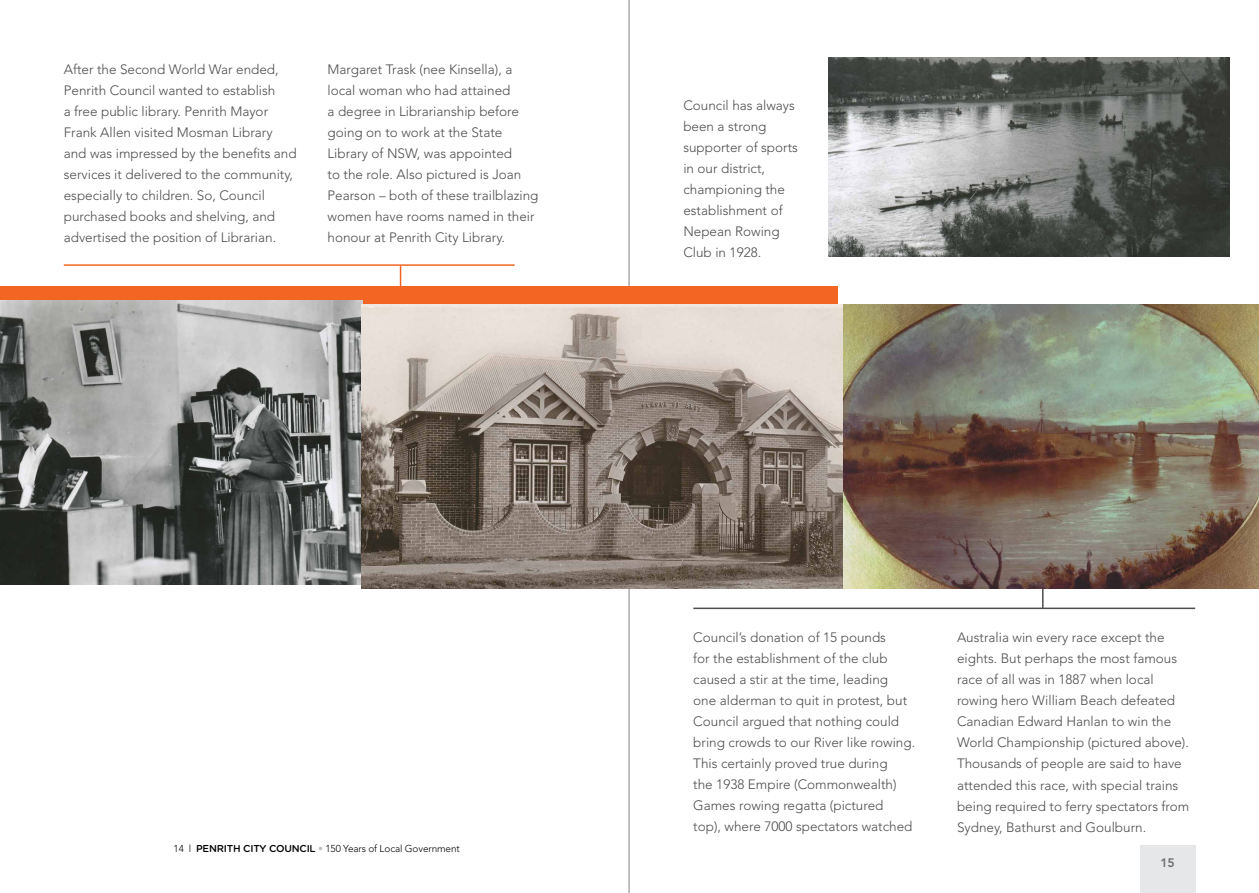
<style>
.page{position:relative;width:1259px;height:893px;background:#fff}
.page>*{position:absolute;margin:0;border:0;box-sizing:border-box;transform-origin:0 0}
.t1{font:300 13.5px/21px "Avenir LT Std";color:#4d4d4f}
.t2{font:800 12.15px "Avenir LT Std";color:#6d6e71}
.t3{font:300 10.05px "Avenir LT Std";letter-spacing:-.01em;color:#000}
.s1{font-family:"Gotham Rounded";font-weight:500}
.s2{color:#bcbec0}
</style>
<div class="page">
<div style="left:1140px;top:845px;width:55px;height:48px;background:#e6e7e8"></div>
<hr style="left:628px;top:0;width:1px;height:893px;background:#000101">
<hr style="left:1042px;top:577px;width:1px;height:31px;background:#4d4d4f">
<hr style="left:693px;top:608px;width:502px;height:1px;background:#4d4d4f">
<div style="left:0;top:287px;width:838px;height:21px;background:#f26522"></div>
<hr style="left:400px;top:265px;width:1px;height:31px;background:#f26522">
<hr style="left:64px;top:264px;width:450px;height:2px;background:#f26522">
<img style="left:0;top:301px;width:363px;height:284px">
<img style="left:842px;top:304px;width:417px;height:285px">
<img style="left:361px;top:304px;width:481px;height:285px">
<img style="left:828px;top:57px;width:401px;height:200px">
<p class="t1" style="left:64px;top:59px;width:234px">After the Second World War ended, Penrith Council wanted to establish<br>a free public library. Penrith Mayor Frank Allen visited Mosman Library and was impressed by the benefits and services it delivered to the community, especially to children. So, Council purchased books and shelving, and advertised the position of Librarian.</p>
<p class="t1" style="left:327px;top:59px;width:212px">Margaret Trask (nee Kinsella), a local woman who had attained<br>a degree in Librarianship before going on to work at the State<br>Library of NSW, was appointed<br>to the role. Also pictured is Joan<br>Pearson – both of these trailblazing women have rooms named in their honour at Penrith City Library.</p>
<p class="t1" style="left:683px;top:95px;width:116px">Council has always been a strong supporter of sports in our district, championing the establishment of<br>Nepean Rowing<br>Club in 1928.</p>
<p class="t3" style="left:174px;top:843px;width:288px">14 l <span class="s1">PENRITH CITY COUNCIL</span> <span class="s2">•</span> 150 Years of Local Government</p>
<p class="t1" style="left:693px;top:627px;width:223px">Council’s donation of 15 pounds<br>for the establishment of the club caused a stir at the time, leading<br>one alderman to quit in protest, but Council argued that nothing could bring crowds to our River like rowing.<br>This certainly proved true during<br>the 1938 Empire (Commonwealth)<br>Games rowing regatta (pictured<br>top), where 7000 spectators watched</p>
<p class="t1" style="left:957px;top:627px;width:234px">Australia win every race except the eights. But perhaps the most famous race of all was in 1887 when local rowing hero William Beach defeated Canadian Edward Hanlan to win the World Championship (pictured above).<br>Thousands of people are said to have attended this race, with special trains being required to ferry spectators from Sydney, Bathurst and Goulburn.</p>
<p class="t2" style="left:1160px;top:856px;width:16px">15</p>
</div>
